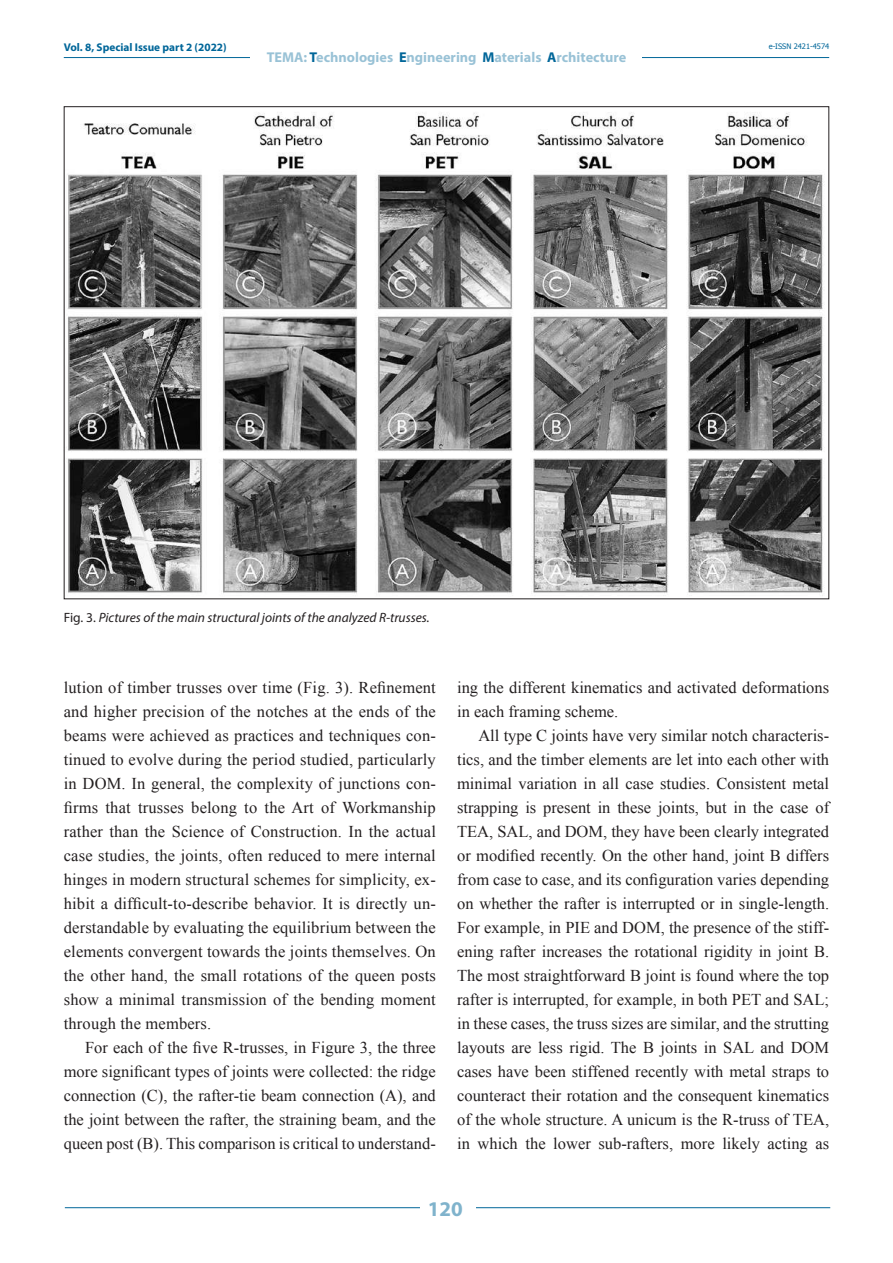
<style>
.page{position:relative;width:893px;height:1263px;background:#fff}
.page>*{position:absolute;margin:0;border:0;box-sizing:border-box;transform-origin:0 0}
.t1{font:700 21px "Myriad Pro";color:#80b3cc}
.t2{font:16.5px/24px "Times New Roman";color:#231f20;text-align:justify}
.t3{font:700 14.25px "Myriad Pro";color:#99c2d6}
.t4{font:italic 13.5px "Myriad Pro";color:#231f20}
.t5{font:700 11.25px "Myriad Pro";color:#069}
.t6{font:7.5px "Tahoma";color:#069}
.s1{color:#069}
.s2{font-style:normal}
</style>
<div class="page">
<hr style="left:64px;top:57px;width:765px;height:1px;background:#069">
<div style="left:251px;top:48px;width:391px;height:17px;background:#fff"></div>
<hr style="left:65px;top:1207px;width:765px;height:1px;background:#069">
<div style="left:420px;top:1195px;width:55px;height:25px;background:#fff"></div>
<img style="left:66px;top:112px;width:759px;height:484px">
<p class="t5" style="left:64px;top:40px;width:164px">Vol. 8, Special Issue part 2 (2022)</p>
<p class="t3" style="left:267px;top:48px;width:361px">TEMA: <span class="s1">T</span>echnologies <span class="s1">E</span>ngineering <span class="s1">M</span>aterials <span class="s1">A</span>rchitecture</p>
<p class="t6" style="left:769px;top:41px;width:62px">e-ISSN 2421-4574</p>
<p class="t4" style="left:64px;top:609px;width:367px"><span class="s2">Fig. 3.</span> Pictures of the main structural joints of the analyzed R-trusses.</p>
<p class="t2" style="left:64px;top:675px;width:374px">lution of timber trusses over time (Fig. 3). Refinement and higher precision of the notches at the ends of the beams were achieved as practices and techniques con&shy;tinued to evolve during the period studied, particularly in DOM. In general, the complexity of junctions con&shy;firms that trusses belong to the Art of Workmanship rather than the Science of Construction. In the actual case studies, the joints, often reduced to mere internal hinges in modern structural schemes for simplicity, ex&shy;hibit a difficult-to-describe behavior. It is directly un&shy;derstandable by evaluating the equilibrium between the elements convergent towards the joints themselves. On the other hand, the small rotations of the queen posts show a minimal transmission of the bending moment through the members.</p>
<p class="t2" style="left:64px;top:1035px;width:374px;text-indent:21px">For each of the five R-trusses, in Figure 3, the three more significant types of joints were collected: the ridge connection (C), the rafter-tie beam connection (A), and the joint between the rafter, the straining beam, and the queen post (B). This comparison is critical to understand-</p>
<p class="t2" style="left:457px;top:675px;width:374px">ing the different kinematics and activated deformations in each framing scheme.</p>
<p class="t2" style="left:457px;top:723px;width:374px;text-indent:21px">All type C joints have very similar notch characteris&shy;tics, and the timber elements are let into each other with minimal variation in all case studies. Consistent metal strapping is present in these joints, but in the case of TEA, SAL, and DOM, they have been clearly integrated or modified recently. On the other hand, joint B differs from case to case, and its configuration varies depending on whether the rafter is interrupted or in single-length.<br>For example, in PIE and DOM, the presence of the stiff&shy;ening rafter increases the rotational rigidity in joint B.<br>The most straightforward B joint is found where the top rafter is interrupted, for example, in both PET and SAL; in these cases, the truss sizes are similar, and the strutting layouts are less rigid. The B joints in SAL and DOM cases have been stiffened recently with metal straps to counteract their rotation and the consequent kinematics of the whole structure. A unicum is the R-truss of TEA, in which the lower sub-rafters, more likely acting as</p>
<p class="t1" style="left:428px;top:1195px;width:36px">120</p>
</div>
